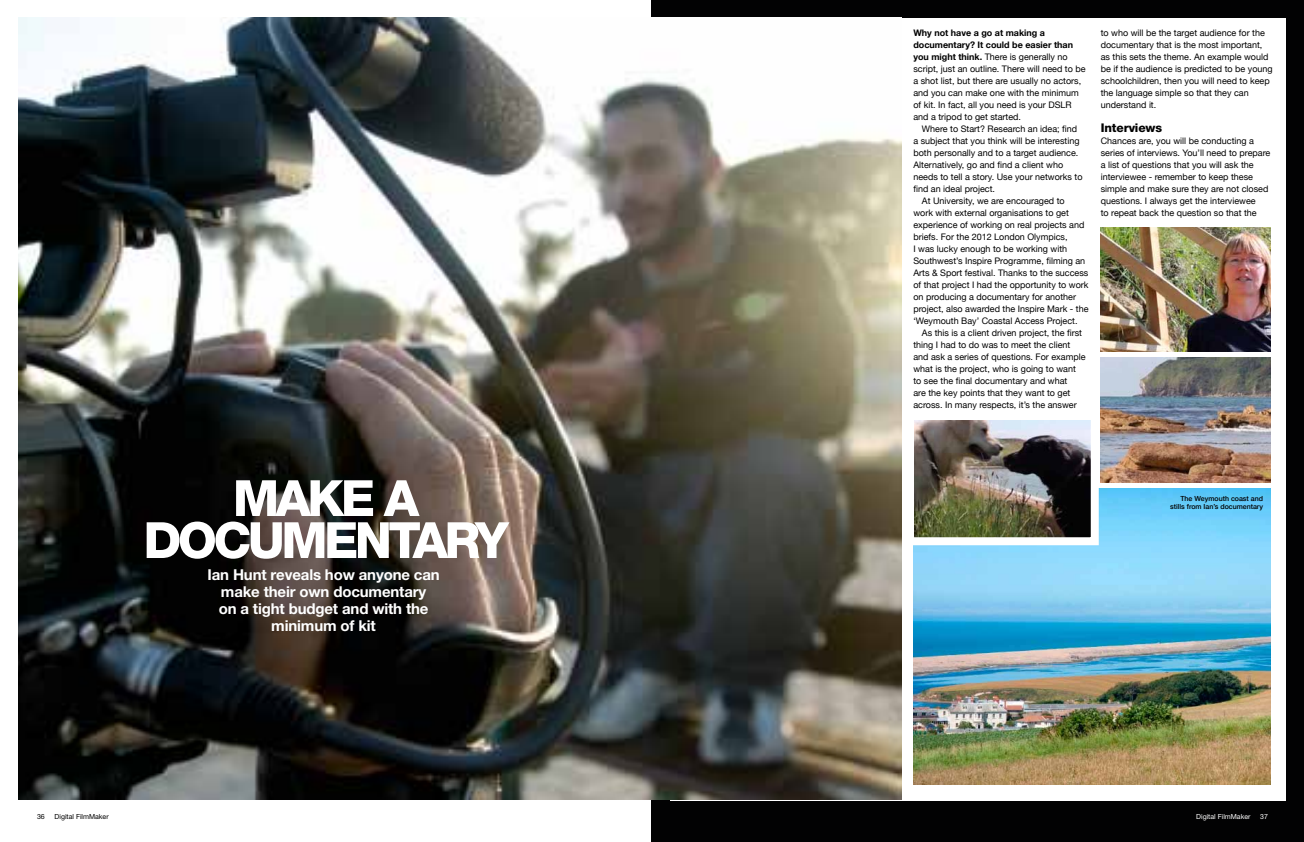
<style>
.page{position:relative;width:1304px;height:842px;background:#fff}
.page>*{position:absolute;margin:0;border:0;box-sizing:border-box;transform-origin:0 0}
.t1{font:800 50px/42px "Helvetica Neue LT Pro";letter-spacing:-.07em;color:#fff;text-align:center}
.t2{font:700 15px/17px "Helvetica Neue LT Pro";letter-spacing:-.01em;color:#fff;text-align:center}
.t3{font:800 12px "Helvetica Neue LT Pro";letter-spacing:-.01em;color:#000}
.t4{font:9px/12px "Helvetica Neue";color:#000}
.t5{font:500 7px/8px "Helvetica Neue";color:#000;text-align:right}
.t6{font:7px "Helvetica Neue LT Pro";color:#000}
.t7{font:7px "Helvetica Neue LT Pro";color:#fff}
.s1{font-weight:700}
</style>
<div class="page">
<div style="left:651px;top:0;width:653px;height:842px;background:#020203"></div>
<div style="left:670px;top:18px;width:616px;height:782px;background:#fff"></div>
<img style="left:18px;top:18px;width:883px;height:782px">
<img style="left:1100px;top:358px;width:170px;height:124px">
<img style="left:1100px;top:227px;width:170px;height:125px">
<img style="left:913px;top:489px;width:357px;height:295px">
<img style="left:915px;top:421px;width:175px;height:115px">
<div style="left:906px;top:412px;width:193px;height:133px;border:8px solid #fff"></div>
<h1 class="t1" style="left:143px;top:477px;width:367px">MAKE A<br>DOCUMENTARY</h1>
<h2 class="t2" style="left:208px;top:566px;width:234px">Ian Hunt reveals how anyone can make their own documentary<br>on a tight budget and with the minimum of kit</h2>
<p class="t4" style="left:913px;top:27px;width:174px"><span class="s1">Why not have a go at making a documentary? It could be easier than you might think.</span> There is generally no script, just an outline. There will need to be a shot list, but there are usually no actors, and you can make one with the minimum of kit. In fact, all you need is your DSLR and a tripod to get started.</p>
<p class="t4" style="left:922px;top:123px;width:157px">Where to Start? Research an idea; find</p>
<p class="t4" style="left:913px;top:135px;width:168px">a subject that you think will be interesting</p>
<p class="t4" style="left:913px;top:147px;width:166px">both personally and to a target audience.</p>
<p class="t4" style="left:913px;top:159px;width:151px">Alternatively, go and find a client who</p>
<p class="t4" style="left:913px;top:171px;width:171px">needs to tell a story. Use your networks to</p>
<p class="t4" style="left:913px;top:183px;width:83px">find an ideal project.</p>
<p class="t4" style="left:922px;top:195px;width:144px">At University, we are encouraged to</p>
<p class="t4" style="left:913px;top:207px;width:157px">work with external organisations to get</p>
<p class="t4" style="left:913px;top:219px;width:173px">experience of working on real projects and</p>
<p class="t4" style="left:913px;top:231px;width:156px">briefs. For the 2012 London Olympics,</p>
<p class="t4" style="left:913px;top:243px;width:155px">I was lucky enough to be working with</p>
<p class="t4" style="left:913px;top:255px;width:173px">Southwest’s Inspire Programme, filming an</p>
<p class="t4" style="left:913px;top:267px;width:177px">Arts &amp; Sport festival. Thanks to the success</p>
<p class="t4" style="left:913px;top:279px;width:177px">of that project I had the opportunity to work</p>
<p class="t4" style="left:913px;top:291px;width:164px">on producing a documentary for another</p>
<p class="t4" style="left:913px;top:303px;width:177px">project, also awarded the Inspire Mark - the</p>
<p class="t4" style="left:913px;top:315px;width:166px">‘Weymouth Bay’ Coastal Access Project.</p>
<p class="t4" style="left:922px;top:327px;width:162px">As this is a client driven project, the first</p>
<p class="t4" style="left:913px;top:339px;width:159px">thing I had to do was to meet the client</p>
<p class="t4" style="left:913px;top:351px;width:174px">and ask a series of questions. For example</p>
<p class="t4" style="left:913px;top:363px;width:164px">what is the project, who is going to want</p>
<p class="t4" style="left:913px;top:375px;width:156px">to see the final documentary and what</p>
<p class="t4" style="left:913px;top:387px;width:159px">are the key points that they want to get</p>
<p class="t4" style="left:913px;top:399px;width:165px">across. In many respects, it’s the answer</p>
<p class="t4" style="left:1101px;top:27px;width:173px">to who will be the target audience for the documentary that is the most important, as this sets the theme. An example would be if the audience is predicted to be young schoolchildren, then you will need to keep the language simple so that they can understand it.</p>
<h3 class="t3" style="left:1101px;top:121px;width:63px">INTERVIEWS</h3>
<p class="t4" style="left:1101px;top:135px;width:171px">Chances are, you will be conducting a series of interviews. You’ll need to prepare a list of questions that you will ask the interviewee - remember to keep these simple and make sure they are not closed questions. I always get the interviewee<br>to repeat back the question so that the</p>
<p class="t5" style="left:1170px;top:494px;width:94px">The Weymouth coast and stills from Ian’s documentary</p>
<p class="t6" style="left:37px;top:812px;width:9px">36</p>
<p class="t6" style="left:55px;top:812px;width:56px">Digital FilmMaker</p>
<p class="t7" style="left:1196px;top:812px;width:56px">Digital FilmMaker</p>
<p class="t7" style="left:1260px;top:812px;width:9px">37</p>
</div>
